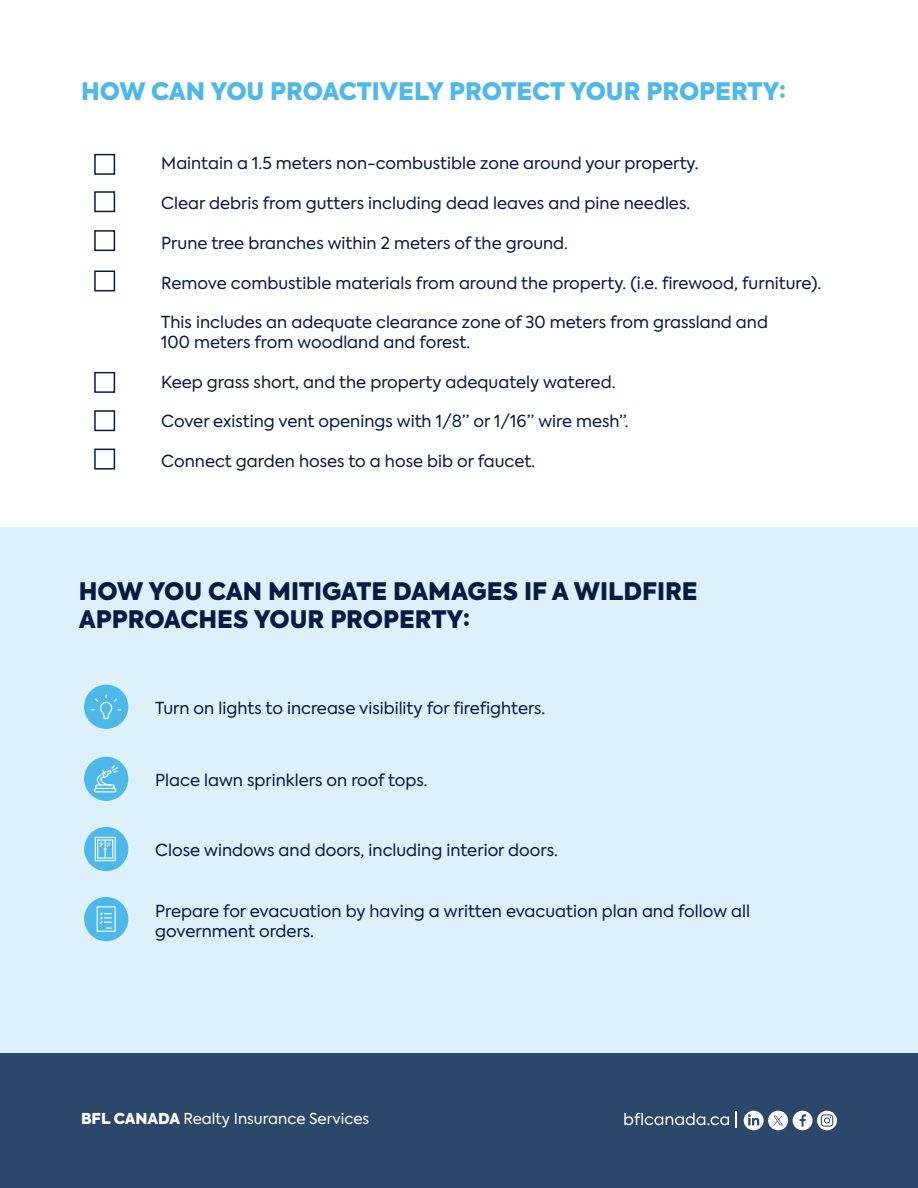
<style>
.page{position:relative;width:918px;height:1188px;background:#fff}
.page>*{position:absolute;margin:0;border:0;box-sizing:border-box;transform-origin:0 0}
.t1{font:900 24px/28.8px "Axiforma";color:#071b44}
.t2{font:900 24px "Axiforma";color:#4eb9e9}
.t3{font:16.5px "Axiforma";color:#071b44}
.contact_us{font:15px "Axiforma";color:#fff}
.s1{font-weight:900}
</style>
<div class="page">
<div style="left:0;top:528px;width:918px;height:547px;background:#dcf1fa"></div>
<div style="left:1px;top:1053px;width:917px;height:135px;background:#2b4769"></div>
<svg style="left:624px;top:1113px;width:105px;height:12px"></svg>
<svg style="left:736px;top:1112px;width:1px;height:16px"></svg>
<svg style="left:744px;top:1111px;width:93px;height:19px"></svg>
<div style="left:84px;top:685px;width:44px;height:44px;background:#4eb9e9;border-radius:50%"></div>
<div style="left:84px;top:827px;width:44px;height:44px;background:#4eb9e9;border-radius:50%"></div>
<div style="left:84px;top:757px;width:44px;height:44px;background:#4eb9e9;border-radius:50%"></div>
<div style="left:84px;top:897px;width:44px;height:44px;background:#4eb9e9;border-radius:50%"></div>
<div style="left:94px;top:154px;width:21px;height:21px;border:2px solid #071b44"></div>
<div style="left:94px;top:191px;width:21px;height:21px;border:2px solid #071b44"></div>
<div style="left:94px;top:230px;width:21px;height:21px;border:2px solid #071b44"></div>
<div style="left:94px;top:271px;width:21px;height:20px;border:2px solid #071b44"></div>
<div style="left:94px;top:372px;width:21px;height:21px;border:2px solid #071b44"></div>
<div style="left:94px;top:410px;width:21px;height:21px;border:2px solid #071b44"></div>
<div style="left:94px;top:449px;width:21px;height:21px;border:2px solid #071b44"></div>
<svg style="left:96px;top:906px;width:20px;height:26px"></svg>
<svg style="left:94px;top:765px;width:25px;height:28px"></svg>
<svg style="left:94px;top:836px;width:22px;height:26px"></svg>
<svg style="left:91px;top:694px;width:31px;height:25px"></svg>
<p class="t2" style="left:81px;top:74px;width:707px">HOW CAN YOU PROACTIVELY PROTECT YOUR PROPERTY:</p>
<p class="t3" style="left:161px;top:153px;width:539px">Maintain a 1.5 meters non-combustible zone around your property.</p>
<p class="t3" style="left:161px;top:193px;width:530px">Clear debris from gutters including dead leaves and pine needles.</p>
<p class="t3" style="left:161px;top:232px;width:408px">Prune tree branches within 2 meters of the ground.</p>
<p class="t3" style="left:161px;top:272px;width:661px">Remove combustible materials from around the property. (i.e. firewood, furniture).</p>
<p class="t3" style="left:161px;top:312px;width:608px">This includes an adequate clearance zone of 30 meters from grassland and</p>
<p class="t3" style="left:161px;top:331px;width:311px">100 meters from woodland and forest.</p>
<p class="t3" style="left:161px;top:371px;width:456px">Keep grass short, and the property adequately watered.</p>
<p class="t3" style="left:161px;top:411px;width:469px">Cover existing vent openings with 1/8” or 1/16” wire mesh”.</p>
<p class="t3" style="left:161px;top:451px;width:375px">Connect garden hoses to a hose bib or faucet.</p>
<p class="t1" style="left:79px;top:577px;width:620px">HOW YOU CAN MITIGATE DAMAGES IF A WILDFIRE<br>APPROACHES YOUR PROPERTY:</p>
<p class="t3" style="left:155px;top:697px;width:392px">Turn on lights to increase visibility for firefighters.</p>
<p class="t3" style="left:155px;top:769px;width:274px">Place lawn sprinklers on roof tops.</p>
<p class="t3" style="left:155px;top:839px;width:404px">Close windows and doors, including interior doors.</p>
<p class="t3" style="left:155px;top:900px;width:596px">Prepare for evacuation by having a written evacuation plan and follow all</p>
<p class="t3" style="left:155px;top:920px;width:160px">government orders.</p>
<p class="contact_us" style="left:81px;top:1109px;width:290px"><span class="s1">BFL CANADA</span> Realty Insurance Services</p>
</div>
